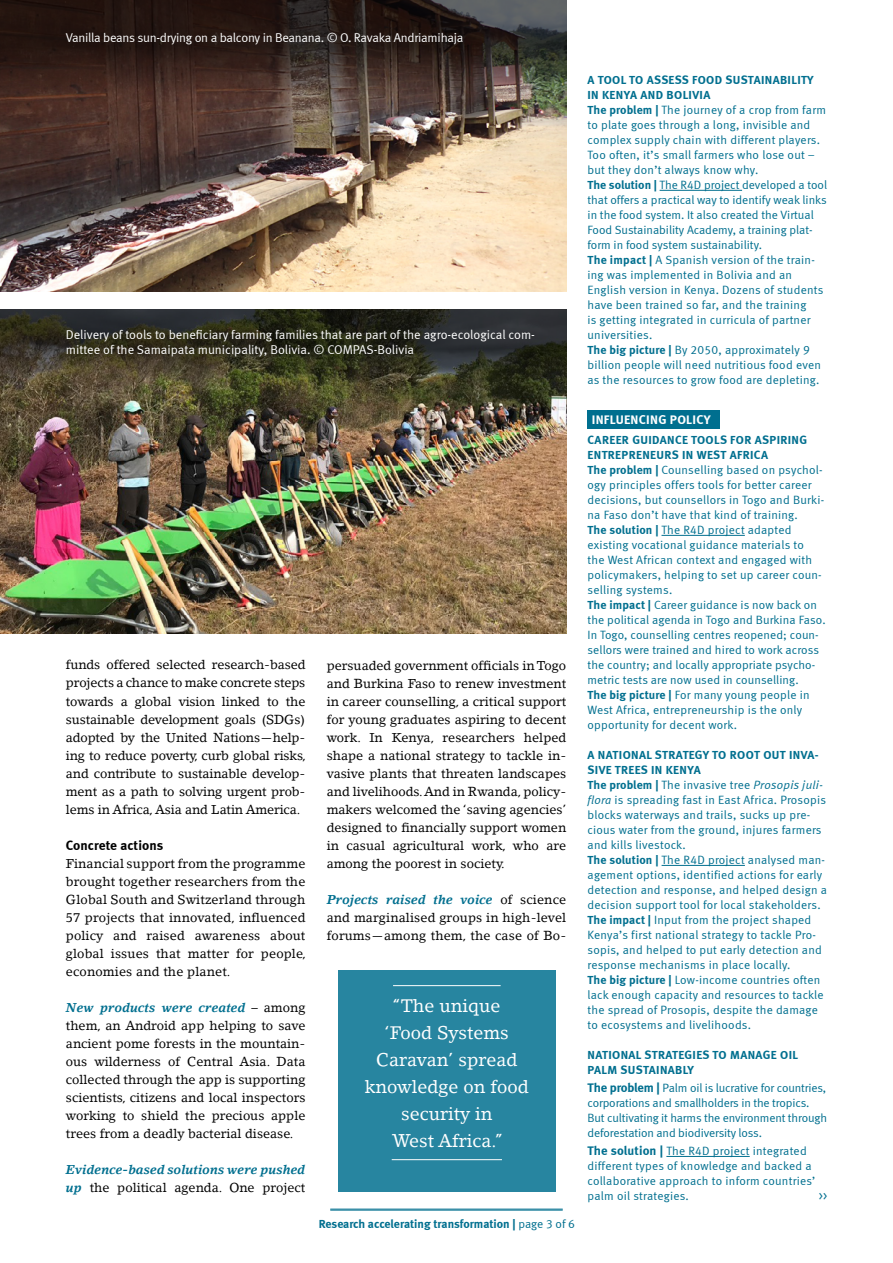
<style>
.page{position:relative;width:893px;height:1263px;background:#fff}
.page>*{position:absolute;margin:0;border:0;box-sizing:border-box;transform-origin:0 0}
.t1{font:18px/27px "Lino Letter";color:#fff;text-align:center}
.t2{font:13.5px "Meta Bold LF";letter-spacing:.01em;color:#000}
.t3{font:12.75px/18px "Lino Letter";color:#000;text-align:justify}
.t4{font:12.75px/15.3px "Meta Normal LF";letter-spacing:-.005em;color:#fff}
.t5{font:italic 700 12.75px/18px "Lino Letter";color:#006f8f}
.t6{font:12.75px "Meta Bold LF";letter-spacing:.02em;color:#fff}
.t7{font:12.75px "Meta Normal LF";color:#006f8f}
.t8{font:12px/15px "Meta Normal LF";letter-spacing:.015em;color:#006f8f}
.t9{font:12px/15px "Meta Bold LF";letter-spacing:.03em;color:#006f8f}
.t10{font:12px/15px "Meta Normal LF";letter-spacing:-.01em;color:#006f8f}
.t11{font:12px "Meta Bold LF";color:#006f8f}
.s1{font-weight:700;font-style:italic;color:#006f8f}
.s2{font-weight:400;font-style:normal;color:#000}
.s3{font-family:"Meta Normal LF"}
.s4{font-family:"Meta Bold LF"}
.s5{font-style:italic}
.s6{font-family:"Meta Bold LF";font-size:12.75px}
</style>
<div class="page">
<hr style="left:330px;top:1209px;width:233px;height:1px;background:#006f8f">
<hr style="left:330px;top:1210px;width:233px;height:1px;background:#006f8f">
<hr style="left:660px;top:190px;width:82px;height:1px;background:#006f8f">
<hr style="left:661px;top:535px;width:84px;height:1px;background:#006f8f">
<hr style="left:662px;top:865px;width:83px;height:1px;background:#006f8f">
<hr style="left:666px;top:1156px;width:84px;height:1px;background:#006f8f">
<div style="left:587px;top:410px;width:133px;height:19px;background:#006f8f"></div>
<img style="left:0;top:95px;width:566px;height:196px">
<svg style="left:0;top:0;width:566px;height:95px;background:#342722"></svg>
<img style="left:0;top:381px;width:566px;height:252px">
<svg style="left:0;top:309px;width:566px;height:72px;background:#303024"></svg>
<div style="left:338px;top:969px;width:218px;height:222px;background:#2785a0"></div>
<hr style="left:393px;top:985px;width:108px;height:1px;background:#fff">
<hr style="left:392px;top:1159px;width:110px;height:1px;background:#fff">
<p class="t4" style="left:66px;top:30px;width:399px">Vanilla beans sun-drying on a balcony in Beanana. © O. Ravaka Andriamihaja</p>
<p class="t4" style="left:66px;top:327px;width:471px">Delivery of tools to beneficiary farming families that are part of the agro-ecological com&shy;mittee of the Samaipata municipality, Bolivia. © COMPAS-Bolivia</p>
<p class="t3" style="left:66px;top:656px;width:242px">funds offered selected research-based projects a chance to make concrete steps towards a global vision linked to the sustainable development goals (SDGs) adopted by the United Nations—help&shy;ing to reduce poverty, curb global risks, and contribute to sustainable develop&shy;ment as a path to solving urgent prob&shy;lems in Africa, Asia and Latin America.</p>
<p class="t2" style="left:66px;top:837px;width:99px">Concrete actions</p>
<p class="t3" style="left:66px;top:854px;width:242px">Financial support from the programme brought together researchers from the Global South and Switzerland through 57 projects that innovated, influenced policy and raised awareness about global issues that matter for people, economies and the planet.</p>
<p class="t3" style="left:66px;top:998px;width:241px"><span class="s1">New products were created</span> – among them, an Android app helping to save ancient pome forests in the mountain&shy;ous wilderness of Central Asia. Data collected through the app is supporting scientists, citizens and local inspectors working to shield the precious apple trees from a deadly bacterial disease.</p>
<p class="t5" style="left:66px;top:1160px;width:241px">Evidence-based solutions were pushed up <span class="s2">the political agenda. One project</span></p>
<p class="t3" style="left:327px;top:656px;width:241px">persuaded government officials in Togo and Burkina Faso to renew investment in career counselling, a critical support for young graduates aspiring to decent work. In Kenya, researchers helped shape a national strategy to tackle in&shy;vasive plants that threaten landscapes and livelihoods. And in Rwanda, policy&shy;makers welcomed the ‘saving agencies’ designed to financially support women in casual agricultural work, who are among the poorest in society.</p>
<p class="t3" style="left:327px;top:890px;width:241px"><span class="s1">Projects raised the voice</span> of science and marginalised groups in high-level forums—among them, the case of Bo-</p>
<h1 class="t1" style="left:365px;top:992px;width:166px">“The unique<br>‘Food Systems<br>Caravan’ spread knowledge on food security in<br>West Africa.”</h1>
<p class="t11" style="left:319px;top:1216px;width:258px">Research accelerating transformation | <span class="s3">page 3 of 6</span></p>
<p class="t9" style="left:587px;top:72px;width:228px">A TOOL TO ASSESS FOOD SUSTAINABILITY<br>IN KENYA AND BOLIVIA</p>
<p class="t8" style="left:587px;top:102px;width:241px"><span class="s4">The problem |</span> The journey of a crop from farm to plate goes through a long, invisible and complex supply chain with different players.<br>Too often, it’s small farmers who lose out – but they don’t always know why.<br><span class="s4">The solution |</span> The R4D project developed a tool that offers a practical way to identify weak links in the food system. It also created the Virtual Food Sustainability Academy, a training plat&shy;form in food system sustainability.<br><span class="s4">The impact |</span> A Spanish version of the train&shy;ing was implemented in Bolivia and an English version in Kenya. Dozens of students have been trained so far, and the training<br>is getting integrated in curricula of partner universities.<br><span class="s4">The big picture |</span> By 2050, approximately 9 billion people will need nutritious food even as the resources to grow food are depleting.</p>
<p class="t6" style="left:592px;top:412px;width:120px">INFLUENCING POLICY</p>
<p class="t9" style="left:587px;top:432px;width:221px">CAREER GUIDANCE TOOLS FOR ASPIRING<br>ENTREPRENEURS IN WEST AFRICA</p>
<p class="t8" style="left:587px;top:462px;width:240px"><span class="s4">The problem |</span> Counselling based on psychol&shy;ogy principles offers tools for better career decisions, but counsellors in Togo and Burki&shy;na Faso don’t have that kind of training.<br><span class="s4">The solution |</span> The R4D project adapted existing vocational guidance materials to<br>the West African context and engaged with policymakers, helping to set up career coun&shy;selling systems.<br><span class="s4">The impact |</span> Career guidance is now back on the political agenda in Togo and Burkina Faso.<br>In Togo, counselling centres reopened; coun&shy;sellors were trained and hired to work across the country; and locally appropriate psycho&shy;metric tests are now used in counselling.<br><span class="s4">The big picture |</span> For many young people in West Africa, entrepreneurship is the only opportunity for decent work.</p>
<p class="t9" style="left:587px;top:747px;width:233px">A NATIONAL STRATEGY TO ROOT OUT INVA-<br>SIVE TREES IN KENYA</p>
<p class="t8" style="left:587px;top:777px;width:241px"><span class="s4">The problem |</span> The invasive tree <span class="s5">Prosopis juli&shy;flora</span> is spreading fast in East Africa. Prosopis blocks waterways and trails, sucks up pre&shy;cious water from the ground, injures farmers and kills livestock.<br><span class="s4">The solution |</span> The R4D project analysed man&shy;agement options, identified actions for early detection and response, and helped design a decision support tool for local stakeholders.<br><span class="s4">The impact |</span> Input from the project shaped Kenya’s first national strategy to tackle Pro&shy;sopis, and helped to put early detection and response mechanisms in place locally.<br><span class="s4">The big picture |</span> Low-income countries often lack enough capacity and resources to tackle the spread of Prosopis, despite the damage to ecosystems and livelihoods.</p>
<p class="t9" style="left:587px;top:1047px;width:212px">NATIONAL STRATEGIES TO MANAGE OIL<br>PALM SUSTAINABLY</p>
<p class="t10" style="left:587px;top:1080px;width:241px"><span class="s6">The problem |</span> Palm oil is lucrative for countries, corporations and smallholders in the tropics.<br>But cultivating it harms the environment through deforestation and biodiversity loss.</p>
<p class="t8" style="left:587px;top:1143px;width:229px"><span class="s6">The solution |</span> The R4D project integrated different types of knowledge and backed a collaborative approach to inform countries’ palm oil strategies.</p>
<p class="t7" style="left:819px;top:1188px;width:10px">&gt;&gt;</p>
</div>
